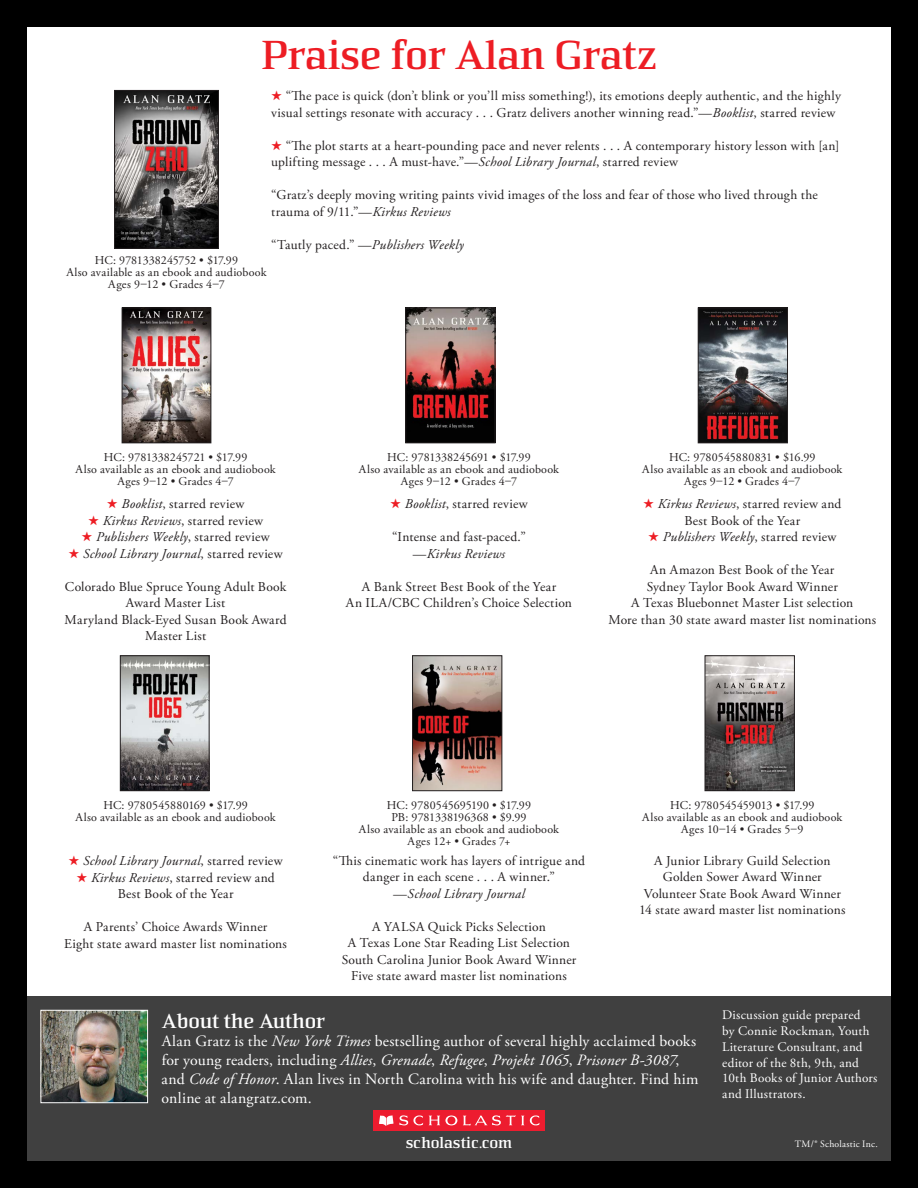
<style>
.page{position:relative;width:918px;height:1188px;background:#000}
.page>*{position:absolute;margin:0;border:0;box-sizing:border-box;transform-origin:0 0}
.t1{font:700 45px "Sommet Serif";letter-spacing:-.005em;color:#ed1d24}
.t2{font:700 22.5px "Sommet Serif";color:#fff}
.t3{font:700 17.25px "Sommet Serif";color:#fff}
.t4{font:15.75px/18.9px "Adobe Garamond Pro";letter-spacing:.015em;color:#fff}
.t5{font:13.5px/16.5px "Adobe Garamond Pro";letter-spacing:.02em;color:#231f20;text-align:center}
.t6{font:italic 13.5px "Adobe Garamond Pro";letter-spacing:.015em;color:#231f20}
.t7{font:13.2px/15.8px "Adobe Garamond Pro";letter-spacing:.015em;color:#fff}
.t8{font:12px/12px "Adobe Garamond Pro";letter-spacing:.015em;color:#231f20;text-align:center}
.t9{font:9.75px "Adobe Garamond Pro";letter-spacing:.03em;color:#fff}
.s1{color:#ed1d24}
.s2{font-style:italic}
.s3{font-style:normal}
</style>
<div class="page">
<div style="left:27px;top:27px;width:864px;height:1134px;background:#fff"></div>
<div style="left:27px;top:996px;width:864px;height:165px;background:#404040"></div>
<img style="left:122px;top:657px;width:86px;height:132px">
<div style="left:120px;top:655px;width:90px;height:136px;border:1px solid #231f20"></div>
<img style="left:414px;top:657px;width:86px;height:132px">
<div style="left:412px;top:655px;width:90px;height:136px;border:1px solid #231f20"></div>
<img style="left:707px;top:657px;width:86px;height:132px">
<div style="left:705px;top:655px;width:90px;height:136px;border:1px solid #231f20"></div>
<img style="left:42px;top:1012px;width:104px;height:89px">
<div style="left:40px;top:1010px;width:108px;height:93px;border:1px solid #fff"></div>
<img style="left:116px;top:92px;width:101px;height:155px">
<div style="left:114px;top:90px;width:105px;height:159px;border:1px solid #231f20"></div>
<img style="left:124px;top:310px;width:85px;height:131px">
<div style="left:122px;top:308px;width:89px;height:135px;border:1px solid #231f20"></div>
<img style="left:407px;top:310px;width:86px;height:131px">
<div style="left:405px;top:308px;width:90px;height:135px;border:1px solid #231f20"></div>
<img style="left:700px;top:310px;width:86px;height:131px">
<div style="left:698px;top:308px;width:90px;height:135px;border:1px solid #231f20"></div>
<div style="left:373px;top:1110px;width:172px;height:21px;background:#ed1c2f"></div>
<svg style="left:379px;top:1115px;width:44px;height:11px"></svg>
<svg style="left:429px;top:1116px;width:28px;height:9px"></svg>
<svg style="left:463px;top:1115px;width:77px;height:11px"></svg>
<h1 class="t1" style="left:261px;top:33px;width:397px">Praise for Alan Gratz</h1>
<p class="t5" style="left:271px;top:88px;width:571px;text-align:left"><span class="s1">★</span> “The pace is quick (don’t blink or you’ll miss something!), its emotions deeply authentic, and the highly visual settings resonate with accuracy . . . Gratz delivers another winning read.”—<span class="s2">Booklist</span>, starred review</p>
<p class="t5" style="left:271px;top:138px;width:570px;text-align:left"><span class="s1">★</span> “The plot starts at a heart-pounding pace and never relents . . . A contemporary history lesson with [an] uplifting message . . . A must-have.”—<span class="s2">School Library Journal</span>, starred review</p>
<p class="t5" style="left:271px;top:187px;width:548px;text-align:left">“Gratz’s deeply moving writing paints vivid images of the loss and fear of those who lived through the trauma of 9/11.”—<span class="s2">Kirkus Reviews</span></p>
<p class="t6" style="left:271px;top:236px;width:194px"><span class="s3">“Tautly paced.” —</span>Publishers Weekly</p>
<p class="t8" style="left:66px;top:254px;width:202px">HC: 9781338245752 • $17.99<br>Also available as an ebook and audiobook<br>Ages 9–12 • Grades 4–7</p>
<p class="t8" style="left:76px;top:451px;width:202px">HC: 9781338245721 • $17.99<br>Also available as an ebook and audiobook<br>Ages 9–12 • Grades 4–7</p>
<p class="t8" style="left:359px;top:451px;width:202px">HC: 9781338245691 • $17.99<br>Also available as an ebook and audiobook<br>Ages 9–12 • Grades 4–7</p>
<p class="t8" style="left:642px;top:451px;width:202px">HC: 9780545880831 • $16.99<br>Also available as an ebook and audiobook<br>Ages 9–12 • Grades 4–7</p>
<p class="t5" style="left:107px;top:496px;width:139px"><span class="s1">★</span> <span class="s2">Booklist</span>, starred review</p>
<p class="t5" style="left:88px;top:513px;width:176px"><span class="s1">★</span> <span class="s2">Kirkus Reviews</span>, starred review</p>
<p class="t6" style="left:82px;top:529px;width:190px"><span class="s1">★</span> Publishers Weekly<span class="s3">, starred review</span></p>
<p class="t6" style="left:69px;top:545px;width:215px"><span class="s1">★</span> School Library Journal<span class="s3">, starred review</span></p>
<p class="t5" style="left:65px;top:579px;width:224px">Colorado Blue Spruce Young Adult Book<br>Award Master List<br>Maryland Black-Eyed Susan Book Award<br>Master List</p>
<p class="t5" style="left:390px;top:496px;width:139px"><span class="s1">★</span> <span class="s2">Booklist</span>, starred review</p>
<p class="t5" style="left:392px;top:529px;width:135px">“Intense and fast-paced.” —<span class="s2">Kirkus Reviews</span></p>
<p class="t5" style="left:346px;top:579px;width:228px">A Bank Street Best Book of the Year<br>An ILA/CBC Children’s Choice Selection</p>
<p class="t5" style="left:643px;top:496px;width:200px"><span class="s1">★</span> <span class="s2">Kirkus Reviews</span>, starred review and<br>Best Book of the Year</p>
<p class="t6" style="left:648px;top:529px;width:190px"><span class="s1">★</span> Publishers Weekly<span class="s3">, starred review</span></p>
<p class="t5" style="left:608px;top:562px;width:269px">An Amazon Best Book of the Year<br>Sydney Taylor Book Award Winner<br>A Texas Bluebonnet Master List selection<br>More than 30 state award master list nominations</p>
<p class="t8" style="left:76px;top:800px;width:202px">HC: 9780545880169 • $17.99<br>Also available as an ebook and audiobook</p>
<p class="t8" style="left:359px;top:800px;width:202px">HC: 9780545695190 • $17.99<br>PB: 9781338196368 • $9.99<br>Also available as an ebook and audiobook<br>Ages 12+ • Grades 7+</p>
<p class="t8" style="left:642px;top:800px;width:202px">HC: 9780545459013 • $17.99<br>Also available as an ebook and audiobook<br>Ages 10–14 • Grades 5–9</p>
<p class="t6" style="left:69px;top:853px;width:215px"><span class="s1">★</span> School Library Journal<span class="s3">, starred review</span></p>
<p class="t5" style="left:77px;top:870px;width:200px"><span class="s1">★</span> <span class="s2">Kirkus Reviews</span>, starred review and<br>Best Book of the Year</p>
<p class="t5" style="left:64px;top:919px;width:224px">A Parents’ Choice Awards Winner<br>Eight state award master list nominations</p>
<p class="t5" style="left:333px;top:853px;width:254px">“This cinematic work has layers of intrigue and danger in each scene . . . A winner.”</p>
<p class="t6" style="left:393px;top:885px;width:133px">—School Library Journal</p>
<p class="t5" style="left:342px;top:919px;width:236px">A YALSA Quick Picks Selection<br>A Texas Lone Star Reading List Selection South Carolina Junior Book Award Winner Five state award master list nominations</p>
<p class="t5" style="left:639px;top:853px;width:208px">A Junior Library Guild Selection Golden Sower Award Winner Volunteer State Book Award Winner 14 state award master list nominations</p>
<h2 class="t2" style="left:162px;top:1010px;width:165px">About the Author</h2>
<p class="t4" style="left:162px;top:1033px;width:538px">Alan Gratz is the <span class="s2">New York Times</span> bestselling author of several highly acclaimed books for young readers, including <span class="s2">Allies</span>, <span class="s2">Grenade</span>, <span class="s2">Refugee</span>, <span class="s2">Projekt 1065</span>, <span class="s2">Prisoner B-3087</span>, and <span class="s2">Code of Honor</span>. Alan lives in North Carolina with his wife and daughter. Find him online at alangratz.com.</p>
<p class="t7" style="left:722px;top:1008px;width:157px">Discussion guide prepared<br>by Connie Rockman, Youth<br>Literature Consultant, and editor of the 8th, 9th, and<br>10th Books of Junior Authors and Illustrators.</p>
<p class="t3" style="left:406px;top:1134px;width:108px">scholastic.com</p>
<p class="t9" style="left:795px;top:1138px;width:84px">TM/® Scholastic Inc.</p>
</div>
